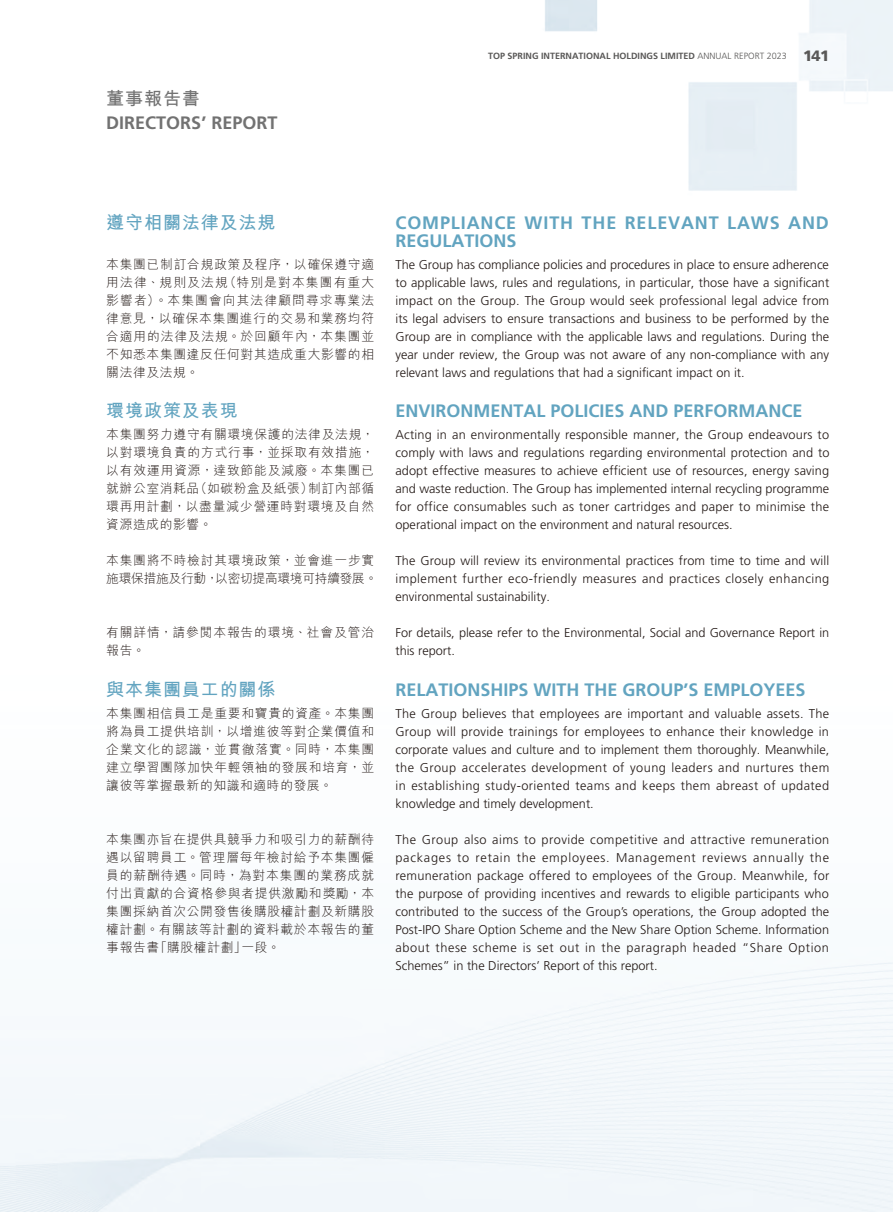
<style>
.page{position:relative;width:893px;height:1212px;background:#fff}
.page>*{position:absolute;margin:0;border:0;box-sizing:border-box;transform-origin:0 0}
.t1{font:700 18px "Frutiger LT Std";color:#62a4c0}
.t2{font:700 18px/18px "Frutiger LT Std";letter-spacing:.05em;color:#62a4c0}
.t3{font:700 18px "M Hei HK";letter-spacing:.05em;color:#62a4c0}
.t4{font:700 18px "Frutiger LT Std";color:#727272}
.t5{font:700 18px "M Hei HK";letter-spacing:.05em;color:#727272}
.t6{font:300 12.75px/18px "Frutiger LT Std";color:#231916;text-align:justify}
.t7{font:300 12.75px/18px "M Hei HK";letter-spacing:.06em;color:#231916;text-align:justify}
.t8{font:300 12.75px/18px "M Hei HK";letter-spacing:-.025em;color:#231916}
.t9{font:700 9px "Frutiger LT Std";color:#595857}
.s1{font-weight:300}
.s2{font-weight:900;font-size:15px}
</style>
<div class="page">
<h1 class="t5" style="left:106px;top:86px;width:95px">董事報告書</h1>
<h1 class="t4" style="left:106px;top:113px;width:173px">DIRECTORS’ REPORT</h1>
<p class="t9" style="left:488px;top:51px;width:343px">TOP SPRING INTERNATIONAL HOLDINGS LIMITED <span class="s1">ANNUAL REPORT 2023</span> <span class="s2">141</span></p>
<h1 class="t3" style="left:106px;top:209px;width:171px">遵守相關法律及法規</h1>
<p class="t7" style="left:106px;top:255px;width:269px">本集團已制訂合規政策及程序，以確保遵守適用法律、規則及法規（特別是對本集團有重大影響者）。本集團會向其法律顧問尋求專業法律意見，以確保本集團進行的交易和業務均符合適用的法律及法規。於回顧年內，本集團並不知悉本集團違反任何對其造成重大影響的相關法律及法規。</p>
<h1 class="t3" style="left:106px;top:397px;width:133px">環境政策及表現</h1>
<p class="t7" style="left:106px;top:425px;width:269px">本集團努力遵守有關環境保護的法律及法規，以對環境負責的方式行事，並採取有效措施，以有效運用資源，達致節能及減廢。本集團已就辦公室消耗品（如碳粉盒及紙張）制訂內部循環再用計劃，以盡量減少營運時對環境及自然資源造成的影響。</p>
<p class="t8" style="left:106px;top:551px;width:273px">本集團將不時檢討其環境政策，並會進一步實施環保措施及行動，以密切提高環境可持續發展。</p>
<p class="t7" style="left:106px;top:623px;width:269px">有關詳情，請參閱本報告的環境、社會及管治報告。</p>
<h1 class="t3" style="left:106px;top:676px;width:171px">與本集團員工的關係</h1>
<p class="t7" style="left:106px;top:704px;width:269px">本集團相信員工是重要和寶貴的資產。本集團將為員工提供培訓，以增進彼等對企業價值和企業文化的認識，並貫徹落實。同時，本集團建立學習團隊加快年輕領袖的發展和培育，並讓彼等掌握最新的知識和適時的發展。</p>
<p class="t7" style="left:106px;top:830px;width:269px">本集團亦旨在提供具競爭力和吸引力的薪酬待遇以留聘員工。管理層每年檢討給予本集團僱員的薪酬待遇。同時，為對本集團的業務成就付出貢獻的合資格參與者提供激勵和獎勵，本集團採納首次公開發售後購股權計劃及新購股權計劃。有關該等計劃的資料載於本報告的董事報告書「購股權計劃」一段。</p>
<h1 class="t2" style="left:395px;top:214px;width:435px">COMPLIANCE WITH THE RELEVANT LAWS AND<br>REGULATIONS</h1>
<p class="t6" style="left:395px;top:255px;width:435px">The Group has compliance policies and procedures in place to ensure adherence to applicable laws, rules and regulations, in particular, those have a significant impact on the Group. The Group would seek professional legal advice from its legal advisers to ensure transactions and business to be performed by the Group are in compliance with the applicable laws and regulations. During the year under review, the Group was not aware of any non-compliance with any relevant laws and regulations that had a significant impact on it.</p>
<h1 class="t1" style="left:395px;top:400px;width:409px">ENVIRONMENTAL POLICIES AND PERFORMANCE</h1>
<p class="t6" style="left:395px;top:426px;width:435px">Acting in an environmentally responsible manner, the Group endeavours to comply with laws and regulations regarding environmental protection and to adopt effective measures to achieve efficient use of resources, energy saving and waste reduction. The Group has implemented internal recycling programme for office consumables such as toner cartridges and paper to minimise the operational impact on the environment and natural resources.</p>
<p class="t6" style="left:395px;top:552px;width:435px">The Group will review its environmental practices from time to time and will implement further eco-friendly measures and practices closely enhancing environmental sustainability.</p>
<p class="t6" style="left:395px;top:624px;width:435px">For details, please refer to the Environmental, Social and Governance Report in this report.</p>
<h1 class="t1" style="left:395px;top:679px;width:412px">RELATIONSHIPS WITH THE GROUP’S EMPLOYEES</h1>
<p class="t6" style="left:395px;top:704px;width:435px">The Group believes that employees are important and valuable assets. The Group will provide trainings for employees to enhance their knowledge in corporate values and culture and to implement them thoroughly. Meanwhile, the Group accelerates development of young leaders and nurtures them in establishing study-oriented teams and keeps them abreast of updated knowledge and timely development.</p>
<p class="t6" style="left:395px;top:830px;width:435px">The Group also aims to provide competitive and attractive remuneration packages to retain the employees. Management reviews annually the remuneration package offered to employees of the Group. Meanwhile, for the purpose of providing incentives and rewards to eligible participants who contributed to the success of the Group’s operations, the Group adopted the Post-IPO Share Option Scheme and the New Share Option Scheme. Information about these scheme is set out in the paragraph headed “Share Option Schemes” in the Directors’ Report of this report.</p>
</div>
